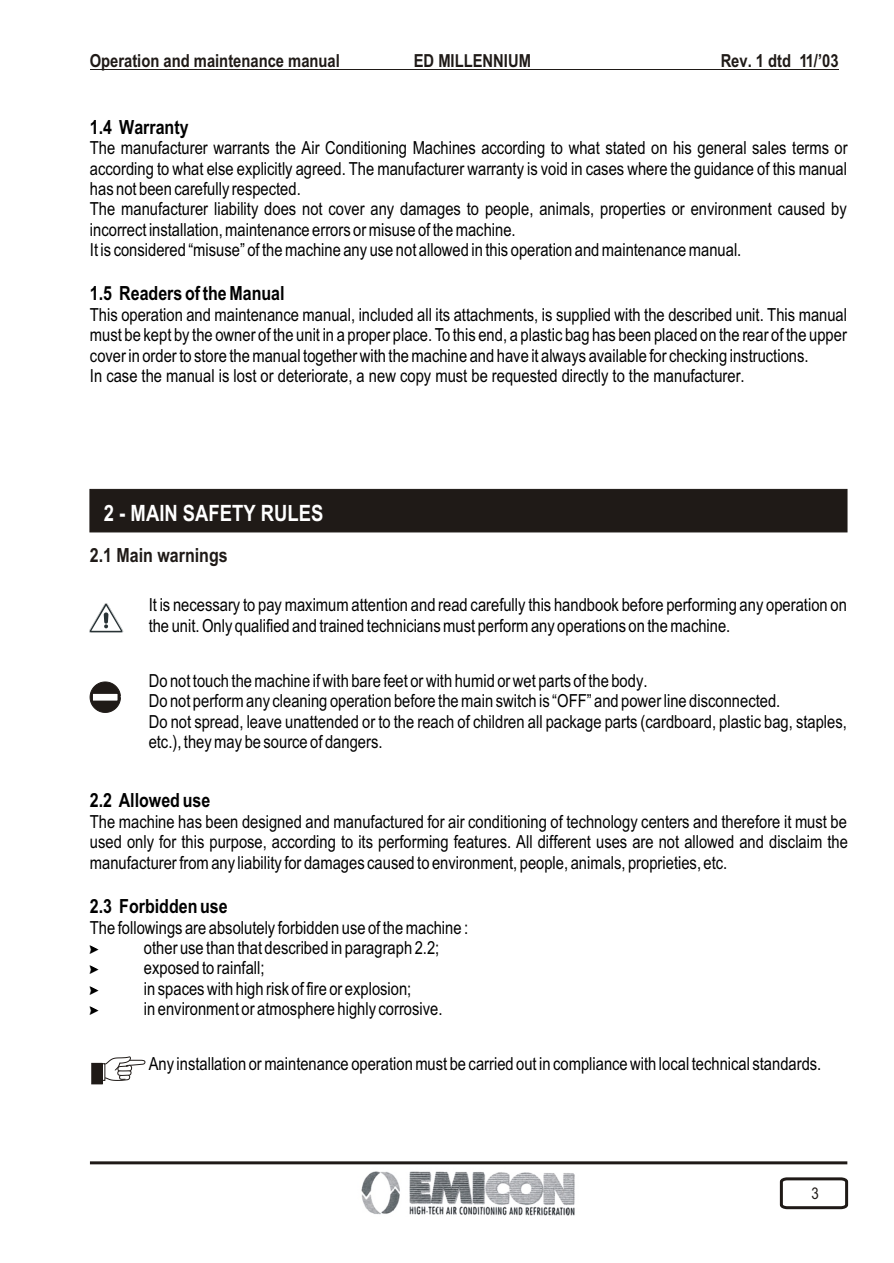
<style>
.page{position:relative;width:894px;height:1263px;background:#fff}
.page>*{position:absolute;margin:0;border:0;box-sizing:border-box;transform-origin:0 0}
.t1{font:700 22.5px "Arial Narrow";color:#fff}
.t2{font:700 19.5px "Arial Narrow";color:#000}
.t3{font:700 19.5px "Arial Narrow";color:#1f1a17}
.t4{font:18px/20.4px "Arial Narrow";color:#000}
.t5{font:700 18px "Arial Narrow";color:#1f1a17}
.t6{font:16.2px "Arial Narrow";color:#1f1a17}
</style>
<div class="page">
<div style="left:90px;top:489px;width:757px;height:43px;background:#1f1a17"></div>
<svg style="left:98px;top:1057px;width:47px;height:24px"></svg>
<div style="left:100px;top:1064px;width:5px;height:16px;background:#1f1a17"></div>
<div style="left:100px;top:1064px;width:5px;height:17px;border:1px solid #1f1a17"></div>
<div style="left:92px;top:1063px;width:10px;height:21px;background:#1f1a17"></div>
<svg style="left:779px;top:1177px;width:70px;height:33px"></svg>
<hr style="left:90px;top:1161px;width:757px;height:3px;background:#1f1a17">
<img style="left:361px;top:1171px;width:214px;height:45px">
<hr style="left:90px;top:69px;width:749px;height:1px;background:#1f1a17">
<svg style="left:90px;top:682px;width:31px;height:31px"></svg>
<div style="left:92px;top:693px;width:26px;height:8px;background:#fff"></div>
<div style="left:92px;top:693px;width:26px;height:8px;border:1px solid #1f1a17"></div>
<svg style="left:89px;top:603px;width:35px;height:30px"></svg>
<p class="t5" style="left:90px;top:54px;width:252px">Operation and maintenance manual</p>
<p class="t5" style="left:414px;top:54px;width:119px">ED MILLENNIUM</p>
<p class="t5" style="left:721px;top:54px;width:119px">Rev. 1 dtd 11/’03</p>
<p class="t2" style="left:90px;top:120px;width:100px">1.4 Warranty</p>
<p class="t4" style="left:90px;top:139px;width:759px">The manufacturer warrants the Air Conditioning Machines according to what stated on his general sales terms or according to what else explicitly agreed. The manufacturer warranty is void in cases where the guidance of this manual has not been carefully respected.<br>The manufacturer liability does not cover any damages to people, animals, properties or environment caused by incorrect installation, maintenance errors or misuse of the machine.<br>It is considered “misuse” of the machine any use not allowed in this operation and maintenance manual.</p>
<p class="t2" style="left:90px;top:286px;width:196px">1.5 Readers of the Manual</p>
<p class="t4" style="left:90px;top:306px;width:759px">This operation and maintenance manual, included all its attachments, is supplied with the described unit. This manual must be kept by the owner of the unit in a proper place. To this end, a plastic bag has been placed on the rear of the upper cover in order to store the manual together with the machine and have it always available for checking instructions.<br>In case the manual is lost or deteriorate, a new copy must be requested directly to the manufacturer.</p>
<p class="t1" style="left:104px;top:505px;width:221px">2 - MAIN SAFETY RULES</p>
<p class="t3" style="left:90px;top:548px;width:139px">2.1 Main warnings</p>
<p class="t4" style="left:149px;top:597px;width:700px">It is necessary to pay maximum attention and read carefully this handbook before performing any operation on the unit. Only qualified and trained technicians must perform any operations on the machine.</p>
<p class="t4" style="left:149px;top:672px;width:700px">Do not touch the machine if with bare feet or with humid or wet parts of the body.<br>Do not perform any cleaning operation before the main switch is “OFF” and power line disconnected.<br>Do not spread, leave unattended or to the reach of children all package parts (cardboard, plastic bag, staples, etc.), they may be source of dangers.</p>
<p class="t2" style="left:90px;top:793px;width:122px">2.2 Allowed use</p>
<p class="t4" style="left:90px;top:813px;width:760px;text-align:justify">The machine has been designed and manufactured for air conditioning of technology centers and therefore it must be used only for this purpose, according to its performing features. All different uses are not allowed and disclaim the manufacturer from any liability for damages caused to environment, people, animals, proprieties, etc.</p>
<p class="t2" style="left:90px;top:899px;width:139px">2.3 Forbidden use</p>
<p class="t4" style="left:144px;top:919px;width:326px;text-indent:-54px">The followings are absolutely forbidden use of the machine : other use than that described in paragraph 2.2; exposed to rainfall;<br>in spaces with high risk of fire or explosion;<br>in environment or atmosphere highly corrosive.</p>
<p class="t4" style="left:149px;top:1055px;width:674px">Any installation or maintenance operation must be carried out in compliance with local technical standards.</p>
<p class="t6" style="left:811px;top:1187px;width:9px">3</p>
</div>
